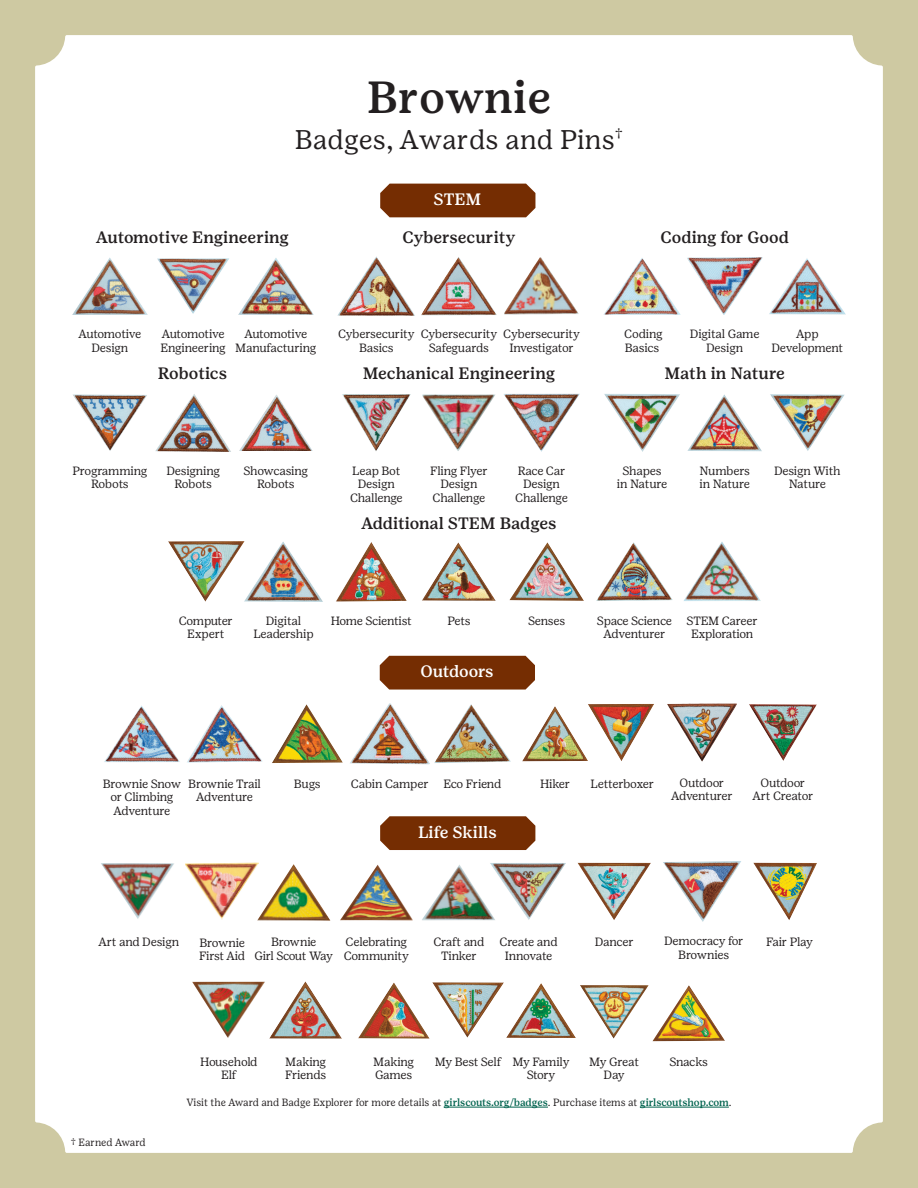
<style>
.page{position:relative;width:918px;height:1188px;background:#cec9a2}
.page>*{position:absolute;margin:0;border:0;box-sizing:border-box;transform-origin:0 0}
.t1{font:500 45px "Girl Scout Text";color:#231f20}
.t2{font:27px "Girl Scout Text";color:#231f20}
.t3{font:500 16.5px "Girl Scout Text";color:#231f20}
.t4{font:500 16.5px "Girl Scout Text";color:#fff}
.t5{font:500 16.5px "Girl Scout Text";letter-spacing:-.02em;color:#fff}
.Paragraph_Style_1{font:12px/13.5px "Girl Scout Text";letter-spacing:-.02em;color:#231f20;text-align:center}
.Paragraph_Style_1-2{font:12px/13.5px "Girl Scout Text";letter-spacing:-.04em;color:#231f20;text-align:center}
.Paragraph_Style_1-3{font:12px "Girl Scout Text";letter-spacing:-.05em;color:#231f20}
.CTA{font:10.5px "Girl Scout Text";letter-spacing:-.01em;color:#231f20;scale:.96 1}
.s1{font-weight:500;color:#00634e}
</style>
<div class="page">
<div style="left:35px;top:35px;width:848px;height:1118px;background:#fff"></div>
<div style="left:55px;top:530px;width:808px;height:556px;background:#fff"></div>
<img style="left:72px;top:257px;width:76px;height:58px">
<img style="left:157px;top:258px;width:73px;height:56px">
<img style="left:238px;top:257px;width:76px;height:58px">
<img style="left:338px;top:256px;width:77px;height:60px">
<img style="left:421px;top:257px;width:76px;height:59px">
<img style="left:504px;top:257px;width:75px;height:58px">
<img style="left:603px;top:257px;width:78px;height:58px">
<img style="left:686px;top:257px;width:77px;height:58px">
<img style="left:769px;top:258px;width:77px;height:56px">
<img style="left:73px;top:394px;width:74px;height:57px">
<img style="left:155px;top:394px;width:76px;height:58px">
<img style="left:239px;top:395px;width:74px;height:56px">
<img style="left:342px;top:394px;width:69px;height:58px">
<img style="left:422px;top:395px;width:74px;height:56px">
<img style="left:503px;top:394px;width:77px;height:58px">
<img style="left:604px;top:394px;width:76px;height:58px">
<img style="left:687px;top:394px;width:75px;height:57px">
<img style="left:770px;top:394px;width:75px;height:57px">
<div style="left:380px;top:184px;width:155px;height:33px;background:#752d02"></div>
<img style="left:104px;top:705px;width:76px;height:57px">
<img style="left:187px;top:705px;width:76px;height:58px">
<img style="left:272px;top:704px;width:71px;height:59px">
<img style="left:350px;top:703px;width:80px;height:61px">
<img style="left:434px;top:704px;width:77px;height:59px">
<img style="left:522px;top:706px;width:66px;height:55px">
<div style="left:380px;top:656px;width:155px;height:34px;background:#752d02"></div>
<img style="left:588px;top:704px;width:66px;height:57px">
<img style="left:667px;top:703px;width:70px;height:59px">
<img style="left:749px;top:704px;width:68px;height:57px">
<img style="left:168px;top:541px;width:155px;height:61px">
<img style="left:336px;top:542px;width:71px;height:59px">
<img style="left:422px;top:542px;width:74px;height:59px">
<img style="left:509px;top:542px;width:75px;height:59px">
<img style="left:596px;top:542px;width:77px;height:59px">
<img style="left:683px;top:542px;width:78px;height:59px">
<img style="left:192px;top:982px;width:73px;height:56px">
<img style="left:269px;top:981px;width:73px;height:58px">
<img style="left:358px;top:982px;width:72px;height:57px">
<img style="left:432px;top:982px;width:72px;height:56px">
<img style="left:506px;top:983px;width:70px;height:55px">
<img style="left:580px;top:985px;width:69px;height:54px">
<img style="left:652px;top:985px;width:73px;height:56px">
<div style="left:380px;top:816px;width:155px;height:34px;background:#752d02"></div>
<img style="left:257px;top:864px;width:73px;height:57px">
<img style="left:340px;top:865px;width:73px;height:55px">
<img style="left:577px;top:863px;width:74px;height:57px">
<img style="left:663px;top:861px;width:78px;height:61px">
<img style="left:753px;top:863px;width:64px;height:57px">
<img style="left:101px;top:863px;width:73px;height:56px">
<img style="left:422px;top:865px;width:68px;height:56px">
<img style="left:490px;top:863px;width:76px;height:58px">
<img style="left:185px;top:863px;width:75px;height:57px">
<hr style="left:444px;top:1107px;width:104px;height:1px;background:#00634e">
<hr style="left:640px;top:1107px;width:89px;height:1px;background:#00634e">
<p class="t1" style="left:367px;top:70px;width:186px">Brownie</p>
<p class="t2" style="left:295px;top:124px;width:330px">Badges, Awards and Pins<sup>†</sup></p>
<p class="t4" style="left:434px;top:189px;width:49px">STEM</p>
<p class="t3" style="left:96px;top:227px;width:194px">Automotive Engineering</p>
<p class="t3" style="left:403px;top:227px;width:114px">Cybersecurity</p>
<p class="t3" style="left:660px;top:227px;width:130px">Coding for Good</p>
<p class="Paragraph_Style_1" style="left:78px;top:327px;width:64px">Automotive<br>Design</p>
<p class="Paragraph_Style_1" style="left:161px;top:327px;width:67px;text-align:left">Automotive<br>Engineering</p>
<p class="Paragraph_Style_1" style="left:235px;top:327px;width:83px">Automotive<br>Manufacturing</p>
<p class="Paragraph_Style_1" style="left:338px;top:327px;width:78px">Cybersecurity<br>Basics</p>
<p class="Paragraph_Style_1" style="left:421px;top:327px;width:78px">Cybersecurity<br>Safeguards</p>
<p class="Paragraph_Style_1" style="left:503px;top:327px;width:78px">Cybersecurity<br>Investigator</p>
<p class="Paragraph_Style_1" style="left:624px;top:327px;width:40px;text-align:left">Coding<br>Basics</p>
<p class="Paragraph_Style_1" style="left:690px;top:327px;width:71px">Digital Game<br>Design</p>
<p class="Paragraph_Style_1" style="left:772px;top:327px;width:73px">App<br>Development</p>
<p class="t3" style="left:158px;top:364px;width:71px">Robotics</p>
<p class="t3" style="left:363px;top:364px;width:194px">Mechanical Engineering</p>
<p class="t3" style="left:665px;top:364px;width:122px">Math in Nature</p>
<p class="Paragraph_Style_1" style="left:73px;top:463px;width:76px">Programming<br>Robots</p>
<p class="Paragraph_Style_1" style="left:166px;top:463px;width:55px">Designing<br>Robots</p>
<p class="Paragraph_Style_1" style="left:244px;top:463px;width:66px">Showcasing<br>Robots</p>
<p class="Paragraph_Style_1" style="left:350px;top:463px;width:54px">Leap Bot<br>Design<br>Challenge</p>
<p class="Paragraph_Style_1" style="left:430px;top:463px;width:59px">Fling Flyer<br>Design<br>Challenge</p>
<p class="Paragraph_Style_1" style="left:515px;top:463px;width:54px">Race Car<br>Design<br>Challenge</p>
<p class="Paragraph_Style_1" style="left:617px;top:463px;width:52px">Shapes in Nature</p>
<p class="Paragraph_Style_1" style="left:700px;top:463px;width:52px;text-align:left">Numbers in Nature</p>
<p class="Paragraph_Style_1" style="left:774px;top:463px;width:68px">Design With</p>
<p class="Paragraph_Style_1" style="left:789px;top:477px;width:39px">Nature</p>
<p class="t3" style="left:361px;top:513px;width:197px">Additional STEM Badges</p>
<p class="Paragraph_Style_1" style="left:179px;top:613px;width:56px">Computer<br>Expert</p>
<p class="Paragraph_Style_1" style="left:266px;top:613px;width:37px">Digital</p>
<p class="Paragraph_Style_1" style="left:253px;top:627px;width:62px">Leadership</p>
<p class="Paragraph_Style_1-2" style="left:331px;top:613px;width:82px">Home Scientist</p>
<p class="Paragraph_Style_1" style="left:447px;top:613px;width:25px">Pets</p>
<p class="Paragraph_Style_1" style="left:528px;top:613px;width:39px">Senses</p>
<p class="Paragraph_Style_1" style="left:597px;top:613px;width:77px">Space Science<br>Adventurer</p>
<p class="Paragraph_Style_1" style="left:687px;top:613px;width:73px">STEM Career</p>
<p class="Paragraph_Style_1-2" style="left:691px;top:627px;width:64px">Exploration</p>
<p class="t5" style="left:420px;top:662px;width:75px">Outdoors</p>
<p class="Paragraph_Style_1" style="left:103px;top:776px;width:80px">Brownie Snow or Climbing<br>Adventure</p>
<p class="Paragraph_Style_1" style="left:188px;top:776px;width:74px">Brownie Trail<br>Adventure</p>
<p class="Paragraph_Style_1" style="left:294px;top:776px;width:28px">Bugs</p>
<p class="Paragraph_Style_1" style="left:351px;top:776px;width:79px">Cabin Camper</p>
<p class="Paragraph_Style_1" style="left:443px;top:776px;width:60px">Eco Friend</p>
<p class="Paragraph_Style_1" style="left:540px;top:776px;width:32px">Hiker</p>
<p class="t4" style="left:418px;top:822px;width:80px">Life Skills</p>
<p class="Paragraph_Style_1" style="left:591px;top:776px;width:65px">Letterboxer</p>
<p class="Paragraph_Style_1-2" style="left:671px;top:775px;width:63px">Outdoor<br>Adventurer</p>
<p class="Paragraph_Style_1" style="left:753px;top:775px;width:62px">Outdoor<br>Art Creator</p>
<p class="Paragraph_Style_1" style="left:500px;top:935px;width:60px">Create and<br>Innovate</p>
<p class="Paragraph_Style_1" style="left:595px;top:935px;width:40px">Dancer</p>
<p class="Paragraph_Style_1" style="left:664px;top:934px;width:81px">Democracy for</p>
<p class="Paragraph_Style_1" style="left:344px;top:935px;width:67px;text-align:left">Celebrating<br>Community</p>
<p class="Paragraph_Style_1" style="left:433px;top:935px;width:53px">Craft and<br>Tinker</p>
<p class="Paragraph_Style_1" style="left:99px;top:935px;width:82px">Art and Design</p>
<p class="Paragraph_Style_1" style="left:199px;top:936px;width:47px">Brownie</p>
<p class="Paragraph_Style_1" style="left:766px;top:935px;width:48px">Fair Play</p>
<p class="Paragraph_Style_1-2" style="left:199px;top:949px;width:48px">First Aid</p>
<p class="Paragraph_Style_1" style="left:271px;top:935px;width:47px">Brownie</p>
<p class="Paragraph_Style_1-3" style="left:255px;top:949px;width:80px">Girl Scout Way</p>
<p class="Paragraph_Style_1" style="left:678px;top:948px;width:53px">Brownies</p>
<p class="Paragraph_Style_1" style="left:200px;top:1055px;width:59px">Household<br>Elf</p>
<p class="Paragraph_Style_1" style="left:285px;top:1055px;width:43px;text-align:left">Making<br>Friends</p>
<p class="Paragraph_Style_1" style="left:373px;top:1055px;width:42px;text-align:left">Making<br>Games</p>
<p class="Paragraph_Style_1" style="left:435px;top:1055px;width:68px">My Best Self</p>
<p class="Paragraph_Style_1" style="left:513px;top:1055px;width:59px">My Family<br>Story</p>
<p class="Paragraph_Style_1" style="left:589px;top:1055px;width:51px">My Great<br>Day</p>
<p class="Paragraph_Style_1" style="left:669px;top:1055px;width:40px">Snacks</p>
<p class="CTA" style="left:71px;top:1136px;width:80px">† Earned Award</p>
<p class="CTA" style="left:186px;top:1096px;width:569px">Visit the Award and Badge Explorer for more details at <span class="s1">girlscouts.org/badges</span>. Purchase items at <span class="s1">girlscoutshop.com</span>.</p>
</div>
